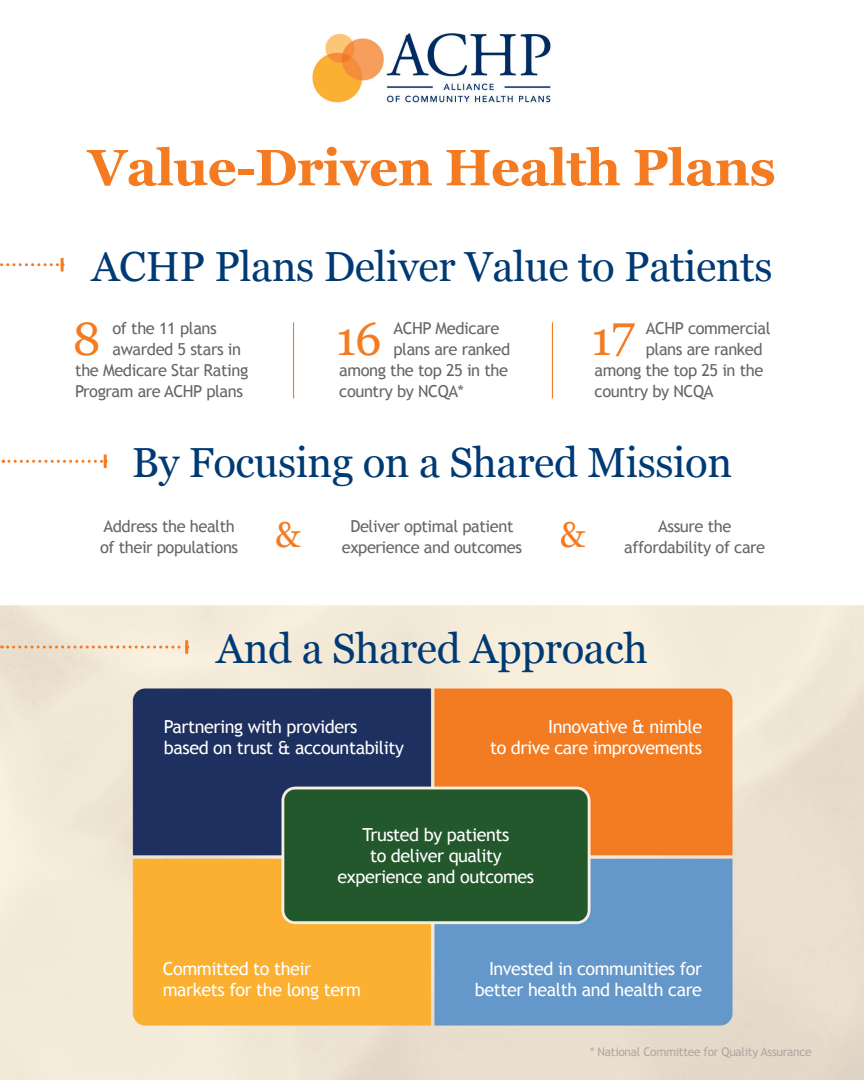
<style>
.page{position:relative;width:864px;height:1080px;background:#fff}
.page>*{position:absolute;margin:0;border:0;box-sizing:border-box;transform-origin:0 0}
.t1{font:700 51px "Georgia";letter-spacing:-.01em;color:#f47b21}
.t2{font:46.8px "Georgia";color:#f47b21}
.t3{font:42px "Georgia";letter-spacing:-.01em;color:#003a75}
.t4{font:36px "Georgia";color:#f47b21}
.t5{font:18px "Trebuchet MS";letter-spacing:-.025em;color:#fff}
.t6{font:16.5px "Trebuchet MS";letter-spacing:-.025em;color:#656666}
.t7{font:12px "Trebuchet MS";letter-spacing:-.025em;color:#ada89f}
.s1{color:#fff}
</style>
<div class="page">
<img style="left:0;top:33px;width:864px;height:1047px">
<svg style="left:613px;top:323px;width:22px;height:33px"></svg>
<hr style="left:293px;top:322px;width:1px;height:76px;background:#f47b21">
<hr style="left:552px;top:322px;width:1px;height:76px;background:#f47b21">
<svg style="left:0;top:258px;width:64px;height:13px"></svg>
<svg style="left:3px;top:455px;width:104px;height:13px"></svg>
<svg style="left:2px;top:646px;width:183px;height:3px"></svg>
<hr style="left:185px;top:640px;width:3px;height:14px;background:#f47b21">
<p class="t1" style="left:88px;top:135px;width:689px">Value-Driven Health Plans</p>
<p class="t3" style="left:91px;top:241px;width:683px">ACHP Plans Deliver Value to Patients</p>
<p class="t2" style="left:73px;top:311px;width:29px">8</p>
<p class="t6" style="left:113px;top:319px;width:106px">of the 11 plans</p>
<p class="t6" style="left:113px;top:340px;width:130px">awarded 5 stars in</p>
<p class="t6" style="left:75px;top:361px;width:175px">the Medicare Star Rating</p>
<p class="t6" style="left:75px;top:382px;width:169px">Program are ACHP plans</p>
<p class="t2" style="left:336px;top:311px;width:47px">16</p>
<p class="t6" style="left:393px;top:319px;width:108px">ACHP Medicare</p>
<p class="t6" style="left:393px;top:340px;width:118px">plans are ranked</p>
<p class="t6" style="left:339px;top:361px;width:170px">among the top 25 in the</p>
<p class="t6" style="left:339px;top:382px;width:126px">country by NCQA*</p>
<p class="t6" style="left:646px;top:319px;width:126px">ACHP commercial</p>
<p class="t6" style="left:646px;top:340px;width:118px">plans are ranked</p>
<p class="t6" style="left:595px;top:361px;width:170px">among the top 25 in the</p>
<p class="t6" style="left:595px;top:382px;width:120px">country by NCQA</p>
<p class="t2" style="left:592px;top:311px;width:44px">1<span class="s1">7</span></p>
<p class="t3" style="left:132px;top:437px;width:602px">By Focusing on a Shared Mission</p>
<p class="t6" style="left:103px;top:516px;width:133px">Address the health</p>
<p class="t6" style="left:100px;top:537px;width:140px">of their populations</p>
<p class="t6" style="left:350px;top:516px;width:165px">Deliver optimal patient</p>
<p class="t6" style="left:342px;top:537px;width:182px">experience and outcomes</p>
<p class="t4" style="left:275px;top:513px;width:27px">&amp;</p>
<p class="t4" style="left:560px;top:513px;width:27px">&amp;</p>
<p class="t6" style="left:658px;top:516px;width:75px">Assure the</p>
<p class="t6" style="left:624px;top:537px;width:143px">affordability of care</p>
<p class="t3" style="left:216px;top:623px;width:433px">And a Shared Approach</p>
<p class="t5" style="left:164px;top:716px;width:195px">Partnering with providers</p>
<p class="t5" style="left:164px;top:737px;width:242px">based on trust &amp; accountability</p>
<p class="t5" style="left:548px;top:716px;width:155px">Innovative &amp; nimble</p>
<p class="t5" style="left:490px;top:737px;width:214px">to drive care improvements</p>
<p class="t5" style="left:362px;top:824px;width:148px">Trusted by patients</p>
<p class="t5" style="left:370px;top:845px;width:133px">to deliver quality</p>
<p class="t5" style="left:338px;top:866px;width:198px">experience and outcomes</p>
<p class="t5" style="left:163px;top:958px;width:150px">Committed to their</p>
<p class="t5" style="left:163px;top:979px;width:200px">markets for the long term</p>
<p class="t5" style="left:489px;top:958px;width:215px">Invested in communities for</p>
<p class="t5" style="left:475px;top:979px;width:229px">better health and health care</p>
<p class="t7" style="left:590px;top:1045px;width:223px">* National Committee for Quality Assurance</p>
</div>
